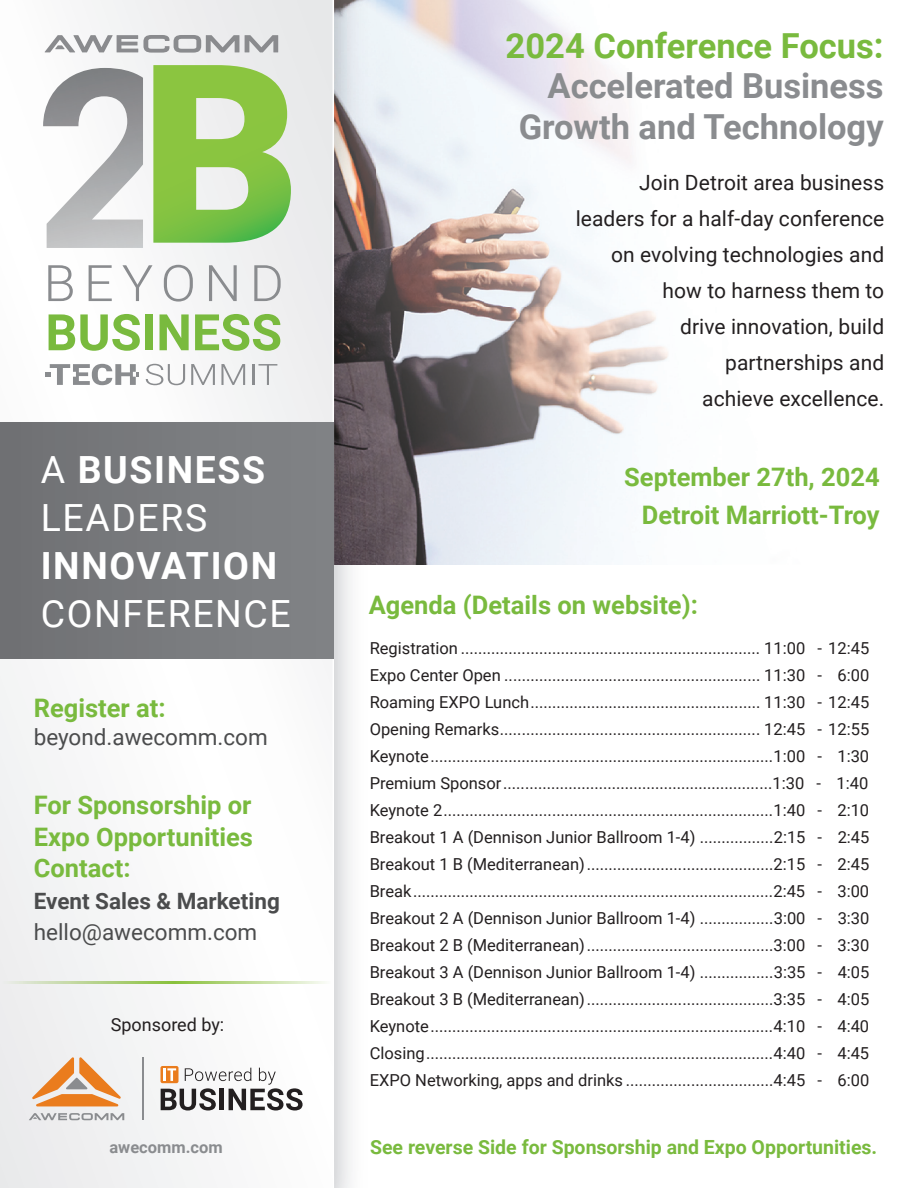
<style>
.page{position:relative;width:918px;height:1188px;background:#fff}
.page>*{position:absolute;margin:0;border:0;box-sizing:border-box;transform-origin:0 0}
.t1{font:700 50.4px "Roboto";color:#79ba3e}
.t2{font:300 50.4px "Roboto";letter-spacing:.155em;color:#8a8c8f;scale:1.04 1}
.t3{font:37.5px/48px "Roboto";letter-spacing:.045em;color:#fff}
.t4{font:700 37.5px "Roboto";letter-spacing:.04em;color:#fff}
.t5{font:700 34.5px/40.5px "Roboto";color:#8a8c8f;text-align:right}
.t6{font:700 34.5px "Roboto";color:#79ba3e}
.t7{font:700 25.5px/31.5px "Roboto";color:#79ba3e;text-align:right}
.t8{font:22.5px "Roboto";color:#4b4c4d}
.t9{font:700 22.5px "Roboto";color:#4b4c4d}
.t10{font:21px/36px "Roboto";letter-spacing:.005em;color:#231f20;text-align:right}
.t11{font:700 19.5px "Roboto";color:#79ba3e}
.t12{font:18px "Roboto";color:#231f20}
.t13{font:16.5px/27px "Roboto";color:#231f20;text-align:justify}
.t14{font:700 16.5px "Roboto";color:#8a8c8f}
.s1{font-weight:700}
</style>
<div class="page">
<img style="left:376px;top:0;width:292px;height:564px">
<img style="left:334px;top:0;width:42px;height:1188px">
<svg style="left:0;top:0;width:334px;height:1188px"></svg>
<div style="left:160px;top:1066px;width:19px;height:17px;background:#ea7c1d;border-radius:2px"></div>
<svg style="left:29px;top:1113px;width:95px;height:7px"></svg>
<svg style="left:32px;top:1057px;width:89px;height:49px"></svg>
<hr style="left:142px;top:1057px;width:1px;height:63px;background:#8a8c8f">
<svg style="left:161px;top:1068px;width:142px;height:43px"></svg>
<svg style="left:146px;top:364px;width:39px;height:21px"></svg>
<svg style="left:191px;top:364px;width:24px;height:21px"></svg>
<svg style="left:221px;top:364px;width:24px;height:21px"></svg>
<hr style="left:252px;top:364px;width:2px;height:21px;background:#8a8c8f">
<svg style="left:258px;top:364px;width:19px;height:21px"></svg>
<svg style="left:45px;top:364px;width:94px;height:21px"></svg>
<img style="left:2px;top:982px;width:329px;height:1px">
<svg style="left:245px;top:35px;width:33px;height:17px"></svg>
<svg style="left:45px;top:35px;width:194px;height:18px"></svg>
<svg style="left:153px;top:65px;width:138px;height:178px;background:#9bcc69"></svg>
<img style="left:43px;top:68px;width:100px;height:180px">
<div style="left:0;top:423px;width:334px;height:236px;background:#797b7e"></div>
<h1 class="t2" style="left:44px;top:248px;width:233px">BEYOND</h1>
<h1 class="t1" style="left:45px;top:297px;width:238px">BUSINESS</h1>
<h2 class="t3" style="left:41px;top:444px;width:226px">A <span class="s1">BUSINESS<br></span>LEADERS</h2>
<h2 class="t4" style="left:41px;top:539px;width:238px">INNOVATION</h2>
<h2 class="t3" style="left:41px;top:588px;width:252px">CONFERENCE</h2>
<h3 class="t7" style="left:34px;top:691px;width:134px">Register at:</h3>
<h3 class="t8" style="left:34px;top:721px;width:236px">beyond.awecomm.com</h3>
<h3 class="t7" style="left:34px;top:788px;width:221px;text-align:justify">For Sponsorship or Expo Opportunities Contact:</h3>
<h3 class="t9" style="left:34px;top:885px;width:248px">Event Sales &amp; Marketing</h3>
<h3 class="t8" style="left:34px;top:916px;width:225px">hello@awecomm.com</h3>
<p class="t12" style="left:111px;top:1012px;width:115px">Sponsored by:</p>
<p class="t14" style="left:109px;top:1136px;width:115px">awecomm.com</p>
<h3 class="t6" style="left:506px;top:21px;width:380px">2024 Conference Focus:</h3>
<h3 class="t5" style="left:519px;top:64px;width:367px">Accelerated Business<br>Growth and Technology</h3>
<p class="t10" style="left:576px;top:164px;width:310px">Join Detroit area business leaders for a half-day conference on evolving technologies and how to harness them to<br>drive innovation, build partnerships and<br>achieve excellence.</p>
<h3 class="t7" style="left:624px;top:458px;width:257px;line-height:37.5px">September 27th, 2024<br>Detroit Marriott-Troy</h3>
<h3 class="t7" style="left:369px;top:588px;width:331px">Agenda (Details on website):</h3>
<p class="t13" style="left:370px;top:634px;width:501px">Registration ..................................................................... 11:00 - 12:45<br>Expo Center Open ........................................................... 11:30 - 6:00<br>Roaming EXPO Lunch..................................................... 11:30 - 12:45<br>Opening Remarks............................................................ 12:45 - 12:55<br>Keynote...............................................................................1:00 - 1:30<br>Premium Sponsor..............................................................1:30 - 1:40<br>Keynote 2............................................................................1:40 - 2:10<br>Breakout 1 A (Dennison Junior Ballroom 1-4) .................2:15 - 2:45<br>Breakout 1 B (Mediterranean)...........................................2:15 - 2:45<br>Break...................................................................................2:45 - 3:00<br>Breakout 2 A (Dennison Junior Ballroom 1-4) .................3:00 - 3:30<br>Breakout 2 B (Mediterranean)...........................................3:00 - 3:30<br>Breakout 3 A (Dennison Junior Ballroom 1-4) .................3:35 - 4:05<br>Breakout 3 B (Mediterranean)...........................................3:35 - 4:05<br>Keynote...............................................................................4:10 - 4:40<br>Closing................................................................................4:40 - 4:45<br>EXPO Networking, apps and drinks ..................................4:45 - 6:00</p>
<p class="t11" style="left:370px;top:1134px;width:509px">See reverse Side for Sponsorship and Expo Opportunities.</p>
</div>
